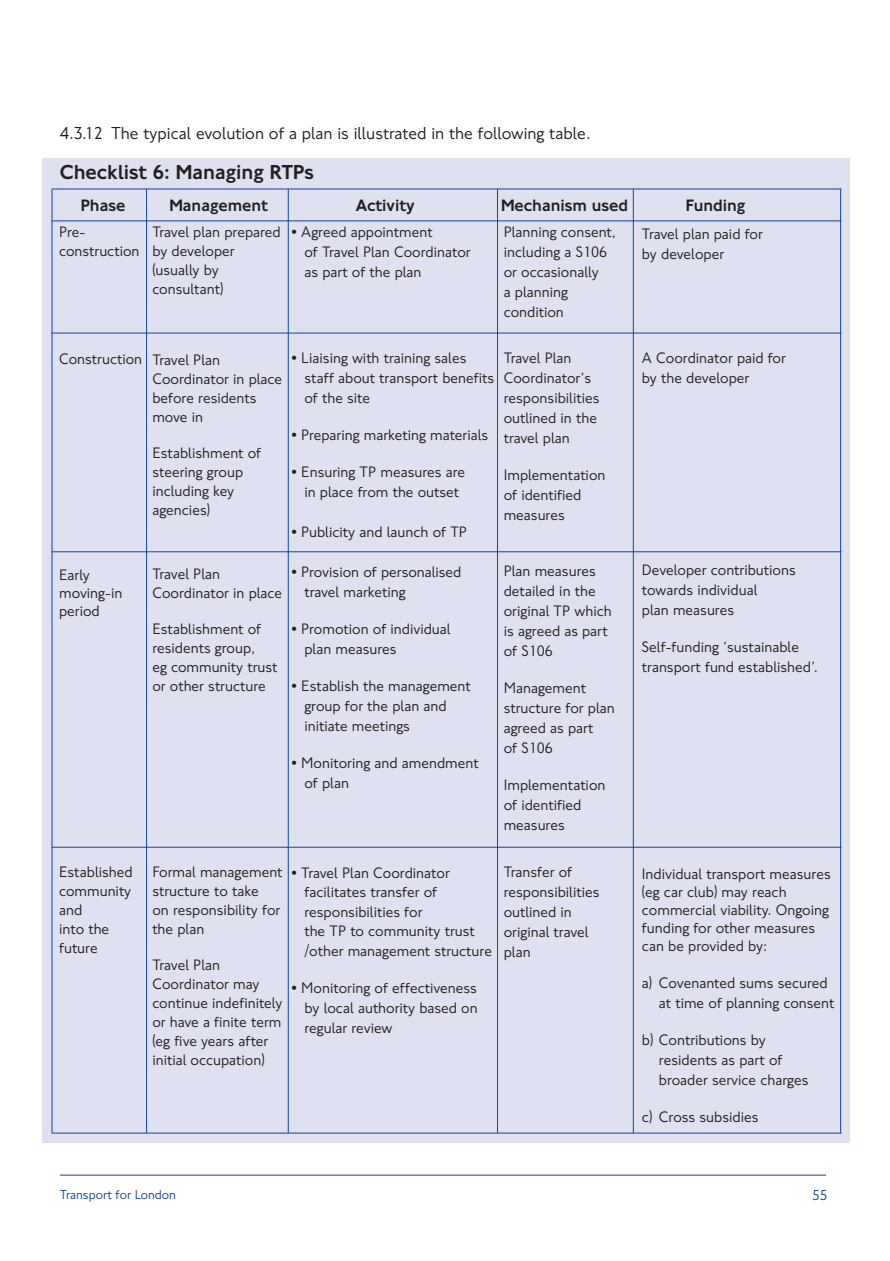
<style>
.page{position:relative;width:890px;height:1261px;background:#fff}
.page>*{position:absolute;margin:0;border:0;box-sizing:border-box;transform-origin:0 0}
.t1{font:500 21px "NJTFL";color:#231f20}
.t2{font:18px "NJTFL";color:#231f20}
.t3{font:500 17.1px "NJTFL";color:#231f20}
.t4{font:15.75px/20px "NJTFL";color:#231f20}
.t5{font:15px "NJTFL";color:#154398}
.t6{font:13.5px "NJTFL";color:#154398}
</style>
<div class="page">
<div style="left:42px;top:158px;width:808px;height:1018px;background:#dfe1f0"></div>
<p class="t2" style="left:60px;top:127px;width:532px">4.3.12 The typical evolution of a plan is illustrated in the following table.</p>
<h1 class="t1" style="left:60px;top:165px;width:255px">Checklist 6: Managing RTPs</h1>
<p class="t3" style="left:81px;top:200px;width:46px">Phase</p>
<p class="t3" style="left:169px;top:200px;width:100px">Management</p>
<p class="t3" style="left:356px;top:200px;width:60px">Activity</p>
<p class="t3" style="left:501px;top:200px;width:129px">Mechanism used</p>
<p class="t3" style="left:685px;top:200px;width:61px">Funding</p>
<p class="t4" style="left:59px;top:224px;width:82px;line-height:19px">Pre&shy;construction</p>
<p class="t4" style="left:59px;top:351px;width:85px">Construction</p>
<p class="t4" style="left:59px;top:567px;width:65px;line-height:18px">Early moving-in period</p>
<p class="t4" style="left:59px;top:863px;width:75px;line-height:19px">Established community and<br>into the future</p>
<p class="t4" style="left:152px;top:224px;width:130px;line-height:19px">Travel plan prepared by developer (usually by consultant)</p>
<p class="t4" style="left:304px;top:223px;width:168px;text-indent:-13px">• Agreed appointment<br>of Travel Plan Coordinator as part of the plan</p>
<p class="t4" style="left:152px;top:351px;width:131px;line-height:19px">Travel Plan<br>Coordinator in place before residents move in</p>
<p class="t4" style="left:152px;top:444px;width:110px;line-height:19px">Establishment of steering group including key agencies)</p>
<p class="t4" style="left:152px;top:565px;width:131px;line-height:19px">Travel Plan<br>Coordinator in place</p>
<p class="t4" style="left:152px;top:620px;width:127px;line-height:19px">Establishment of residents group,<br>eg community trust or other structure</p>
<p class="t4" style="left:304px;top:349px;width:191px;text-indent:-13px">• Liaising with training sales staff about transport benefits of the site</p>
<p class="t4" style="left:291px;top:426px;width:198px">• Preparing marketing materials</p>
<p class="t4" style="left:291px;top:463px;width:175px;text-align:center">• Ensuring TP measures are in place from the outset</p>
<p class="t4" style="left:291px;top:523px;width:177px">• Publicity and launch of TP</p>
<p class="t4" style="left:304px;top:563px;width:158px;text-indent:-13px">• Provision of personalised travel marketing</p>
<p class="t4" style="left:304px;top:620px;width:148px;text-indent:-13px">• Promotion of individual plan measures</p>
<p class="t4" style="left:304px;top:677px;width:168px;text-indent:-13px">• Establish the management group for the plan and initiate meetings</p>
<p class="t4" style="left:304px;top:754px;width:176px;text-indent:-13px">• Monitoring and amendment of plan</p>
<p class="t4" style="left:152px;top:863px;width:132px;line-height:18.9px">Formal management structure to take<br>on responsibility for the plan</p>
<p class="t4" style="left:152px;top:956px;width:132px;line-height:19px">Travel Plan<br>Coordinator may continue indefinitely or have a finite term (eg five years after initial occupation)</p>
<p class="t4" style="left:304px;top:864px;width:189px;line-height:19.5px;text-indent:-13px">• Travel Plan Coordinator facilitates transfer of responsibilities for<br>the TP to community trust /other management structure</p>
<p class="t4" style="left:304px;top:978px;width:175px;text-align:justify;text-indent:-13px">• Monitoring of effectiveness by local authority based on regular review</p>
<p class="t4" style="left:503px;top:223px;width:114px">Planning consent, including a S106 or occasionally<br>a planning condition</p>
<p class="t4" style="left:503px;top:349px;width:97px">Travel Plan<br>Coordinator’s responsibilities outlined in the travel plan</p>
<p class="t4" style="left:503px;top:466px;width:103px">Implementation of identified measures</p>
<p class="t4" style="left:503px;top:562px;width:109px">Plan measures detailed in the original TP which is agreed as part of S106</p>
<p class="t4" style="left:503px;top:679px;width:112px">Management structure for plan agreed as part<br>of S106</p>
<p class="t4" style="left:503px;top:776px;width:103px">Implementation of identified measures</p>
<p class="t4" style="left:503px;top:863px;width:97px">Transfer of responsibilities outlined in original travel plan</p>
<p class="t4" style="left:641px;top:225px;width:122px">Travel plan paid for by developer</p>
<p class="t4" style="left:641px;top:349px;width:145px">A Coordinator paid for by the developer</p>
<p class="t4" style="left:641px;top:561px;width:155px">Developer contributions towards individual<br>plan measures</p>
<p class="t4" style="left:641px;top:638px;width:177px">Self-funding ‘sustainable transport fund established’.</p>
<p class="t4" style="left:641px;top:866px;width:190px;line-height:18px">Individual transport measures (eg car club) may reach commercial viability. Ongoing funding for other measures can be provided by:</p>
<p class="t4" style="left:658px;top:974px;width:177px;text-indent:-17px">a) Covenanted sums secured at time of planning consent</p>
<p class="t4" style="left:658px;top:1031px;width:151px;text-indent:-17px">b) Contributions by residents as part of broader service charges</p>
<p class="t4" style="left:641px;top:1108px;width:118px">c) Cross subsidies</p>
<p class="t6" style="left:60px;top:1189px;width:117px">Transport for London</p>
<p class="t5" style="left:811px;top:1190px;width:17px">55</p>
</div>
